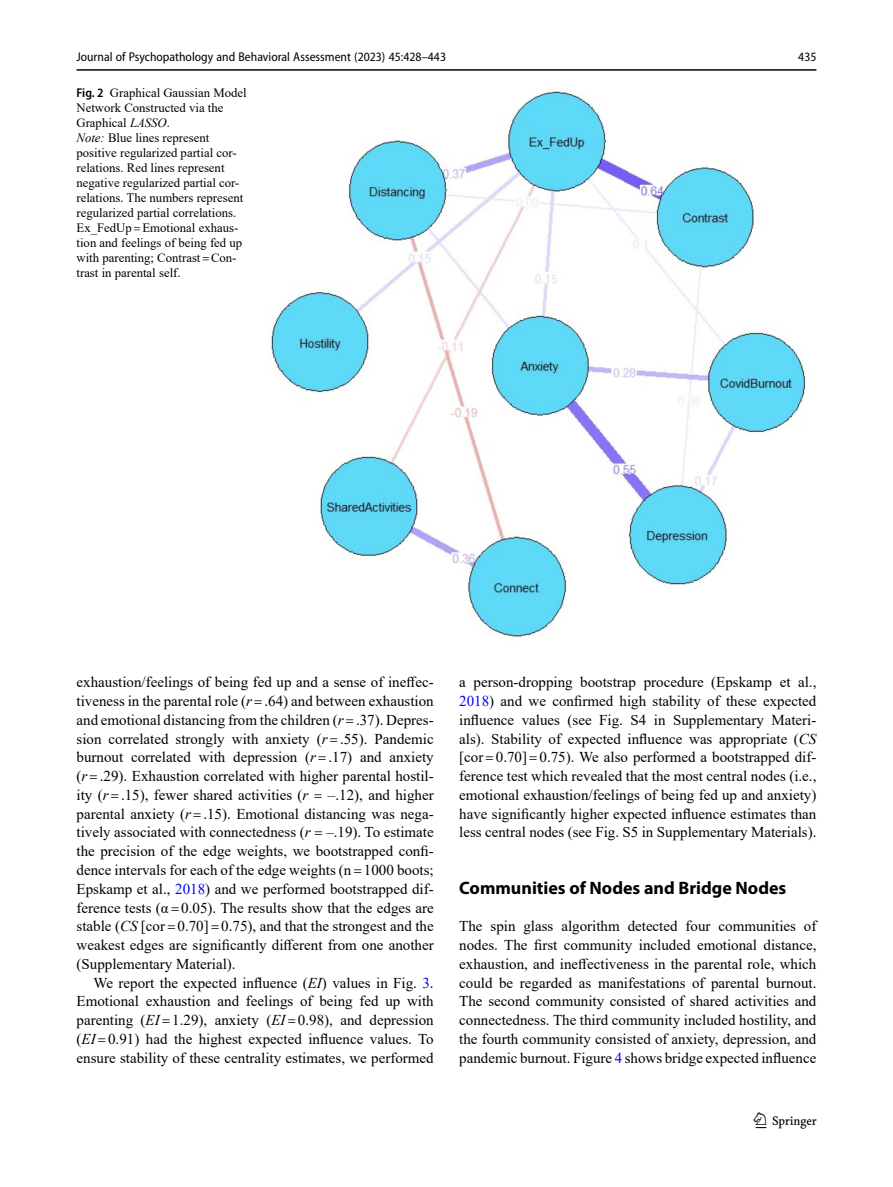
<style>
.page{position:relative;width:893px;height:1187px;background:#fff}
.page>*{position:absolute;margin:0;border:0;box-sizing:border-box;transform-origin:0 0}
.t1{font:22.5px "Springnew";color:#000}
.Head_1{font:700 18px "Myriad Pro";color:#000}
.Body_Text{font:15px/18.8px "Times New Roman";color:#000;text-align:justify}
.Body_Text_Indent{font:15px/18.8px "Times New Roman";color:#000;text-align:justify}
.Figure_Caption_Side{font:12.75px/15px "Times New Roman";color:#000}
.t2{font:semi-condensed 12.75px "Myriad Pro";color:#000}
.s1{font-family:"Myriad Pro";font-weight:600;font-stretch:semi-condensed}
.s2{font-style:italic}
.s3{font-family:"Minion Pro"}
.s4{color:#00f}
</style>
<div class="page">
<hr style="left:77px;top:69px;width:739px;height:2px;background:#000">
<img style="left:271px;top:91px;width:535px;height:546px">
<p class="t2" style="left:77px;top:49px;width:371px">Journal of Psychopathology and Behavioral Assessment (2023) 45:428–443</p>
<p class="Figure_Caption_Side" style="left:77px;top:84px;width:172px"><span class="s1">Fig. 2</span> Graphical Gaussian Model<br>Network Constructed via the<br>Graphical <span class="s2">LASSO</span>.</p>
<p class="Figure_Caption_Side" style="left:77px;top:129px;width:168px"><span class="s2">Note:</span> Blue lines represent positive regularized partial cor&shy;relations. Red lines represent negative regularized partial cor&shy;relations. The numbers represent regularized partial correlations.<br>Ex_FedUp<span class="s3">=</span>Emotional exhaus&shy;tion and feelings of being fed up with parenting; Contrast<span class="s3">=</span>Con&shy;trast in parental self.</p>
<p class="t2" style="left:798px;top:49px;width:20px">435</p>
<p class="Body_Text" style="left:77px;top:672px;width:359px">exhaustion/feelings of being fed up and a sense of ineffec&shy;tiveness in the parental role (<span class="s2">r</span><span class="s3">=</span>.64) and between exhaustion and emotional distancing from the children (<span class="s2">r</span><span class="s3">=</span>.37). Depres&shy;sion correlated strongly with anxiety (<span class="s2">r</span><span class="s3">=</span>.55). Pandemic burnout correlated with depression (<span class="s2">r</span><span class="s3">=</span>.17) and anxiety (<span class="s2">r</span><span class="s3">=</span>.29). Exhaustion correlated with higher parental hostil&shy;ity (<span class="s2">r</span><span class="s3">=</span>.15), fewer shared activities (<span class="s2">r</span> <span class="s3">=</span> –.12), and higher parental anxiety (<span class="s2">r</span><span class="s3">=</span>.15). Emotional distancing was nega&shy;tively associated with connectedness (<span class="s2">r</span> <span class="s3">=</span> –.19). To estimate the precision of the edge weights, we bootstrapped confi&shy;dence intervals for each of the edge weights (n<span class="s3">=</span>1000 boots; Epskamp et al., <span class="s4">2018</span>) and we performed bootstrapped dif&shy;ference tests (α<span class="s3">=</span>0.05). The results show that the edges are stable (<span class="s2">CS</span> [cor<span class="s3">=</span>0.70]<span class="s3">=</span>0.75), and that the strongest and the weakest edges are significantly different from one another (Supplementary Material).</p>
<p class="Body_Text_Indent" style="left:77px;top:972px;width:359px;text-indent:17px">We report the expected influence (<span class="s2">EI</span>) values in Fig. <span class="s4">3</span>.<br>Emotional exhaustion and feelings of being fed up with parenting (<span class="s2">EI</span><span class="s3">=</span>1.29), anxiety (<span class="s2">EI</span><span class="s3">=</span>0.98), and depression (<span class="s2">EI</span><span class="s3">=</span>0.91) had the highest expected influence values. To ensure stability of these centrality estimates, we performed</p>
<p class="Body_Text_Indent" style="left:459px;top:672px;width:359px">a person-dropping bootstrap procedure (Epskamp et al., <span class="s4">2018</span>) and we confirmed high stability of these expected influence values (see Fig. S4 in Supplementary Materi&shy;als). Stability of expected influence was appropriate (<span class="s2">CS </span>[cor<span class="s3">=</span>0.70]<span class="s3">=</span>0.75). We also performed a bootstrapped dif&shy;ference test which revealed that the most central nodes (i.e., emotional exhaustion/feelings of being fed up and anxiety) have significantly higher expected influence estimates than less central nodes (see Fig. S5 in Supplementary Materials).</p>
<p class="Head_1" style="left:459px;top:875px;width:329px">Communities of Nodes and Bridge Nodes</p>
<p class="Body_Text" style="left:459px;top:916px;width:359px">The spin glass algorithm detected four communities of nodes. The first community included emotional distance, exhaustion, and ineffectiveness in the parental role, which could be regarded as manifestations of parental burnout.<br>The second community consisted of shared activities and connectedness. The third community included hostility, and the fourth community consisted of anxiety, depression, and pandemic burnout. Figure <span class="s4">4</span> shows bridge expected influence</p>
<h1 class="t1" style="left:756px;top:1107px;width:63px">1 3</h1>
</div>
